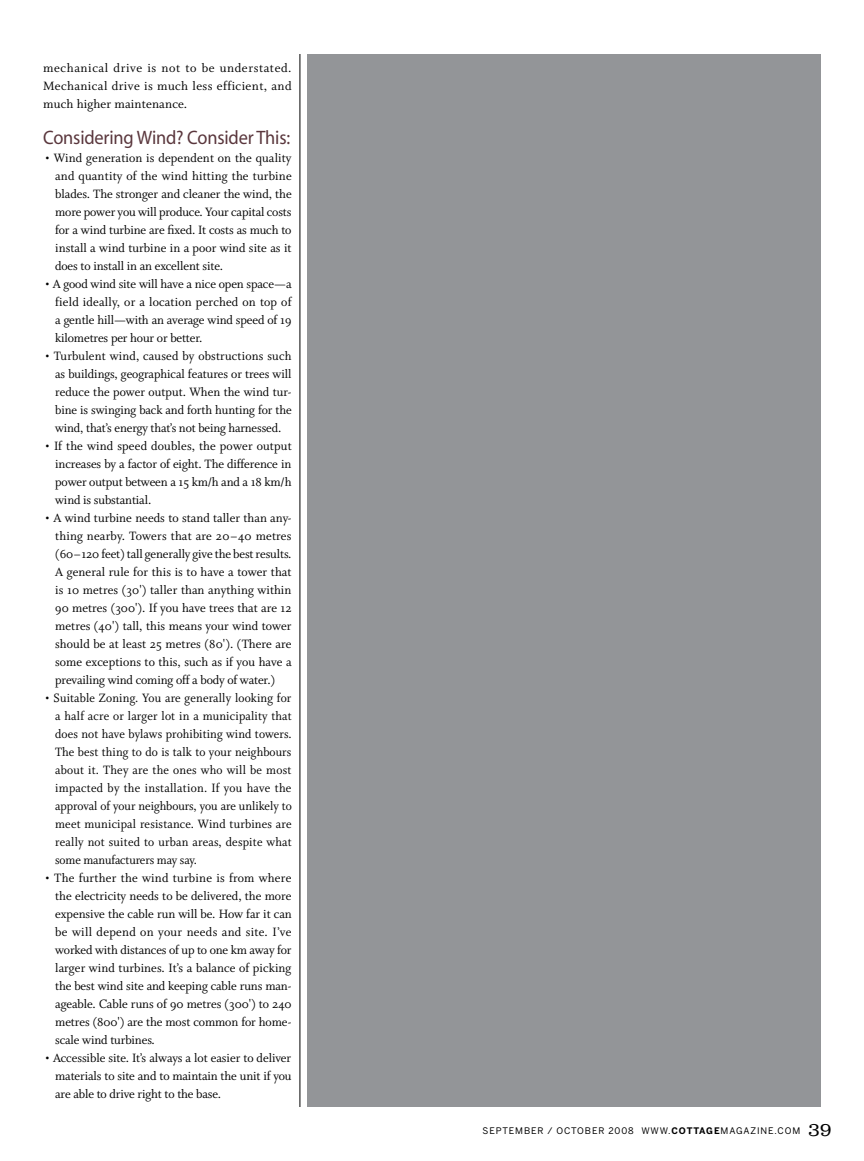
<style>
.page{position:relative;width:864px;height:1161px;background:#fff}
.page>*{position:absolute;margin:0;border:0;box-sizing:border-box;transform-origin:0 0}
.t1{font:19.5px "Myriad";letter-spacing:-.01em;color:#5a373d;scale:.94 1}
.t2{font:13.5px/18px "Whitman Roman Os F";letter-spacing:-.01em;color:#000;text-align:justify}
.t3{font:13.5px/18px "Whitman Roman Os F";letter-spacing:-.01em;color:#000;text-align:justify;scale:.95 1}
.t4{font:9px "Benton Sans";letter-spacing:.1em;color:#000}
.s1{font-weight:700}
.s2{font-family:"Clarendon";font-weight:300;font-size:19.5px}
</style>
<div class="page">
<div style="left:308px;top:54px;width:513px;height:1053px;background:#939598"></div>
<hr style="left:300px;top:54px;width:1px;height:1053px;background:#000">
<p class="t2" style="left:43px;top:59px;width:250px">mechanical drive is not to be understated.<br>Mechanical drive is much less efficient, and much higher maintenance.</p>
<h1 class="t1" style="left:43px;top:128px;width:264px">Considering Wind? Consider This:</h1>
<p class="t2" style="left:55px;top:149px;width:238px;text-indent:-10px">• Wind generation is dependent on the quality and quantity of the wind hitting the turbine blades. The stronger and cleaner the wind, the more power you will produce. Your capital costs for a wind turbine are fixed. It costs as much to install a wind turbine in a poor wind site as it does to install in an excellent site.</p>
<p class="t2" style="left:55px;top:275px;width:238px;text-indent:-10px">• A good wind site will have a nice open space—a field ideally, or a location perched on top of a gentle hill—with an average wind speed of 19 kilometres per hour or better.</p>
<p class="t2" style="left:55px;top:347px;width:238px;text-indent:-10px">• Turbulent wind, caused by obstructions such as buildings, geographical features or trees will reduce the power output. When the wind tur&shy;bine is swinging back and forth hunting for the wind, that’s energy that’s not being harnessed.</p>
<p class="t2" style="left:55px;top:437px;width:238px;text-indent:-10px">• If the wind speed doubles, the power output increases by a factor of eight. The difference in power output between a 15 km/h and a 18 km/h wind is substantial.</p>
<p class="t2" style="left:55px;top:509px;width:238px;text-indent:-10px">• A wind turbine needs to stand taller than any&shy;thing nearby. Towers that are 20¬40 metres (60¬120 feet) tall generally give the best results.<br>A general rule for this is to have a tower that is 10 metres (30') taller than anything within 90 metres (300'). If you have trees that are 12 metres (40') tall, this means your wind tower should be at least 25 metres (80'). (There are some exceptions to this, such as if you have a prevailing wind coming off a body of water.)</p>
<p class="t3" style="left:55px;top:689px;width:251px;text-indent:-10px">• Suitable Zoning. You are generally looking for a half acre or larger lot in a municipality that does not have bylaws prohibiting wind towers.<br>The best thing to do is talk to your neighbours about it. They are the ones who will be most impacted by the installation. If you have the approval of your neighbours, you are unlikely to meet municipal resistance. Wind turbines are really not suited to urban areas, despite what some manufacturers may say.</p>
<p class="t2" style="left:55px;top:869px;width:238px;text-indent:-10px">• The further the wind turbine is from where the electricity needs to be delivered, the more expensive the cable run will be. How far it can be will depend on your needs and site. I’ve worked with distances of up to one km away for larger wind turbines. It’s a balance of picking the best wind site and keeping cable runs man&shy;ageable. Cable runs of 90 metres (300') to 240 metres (800') are the most common for home&shy;scale wind turbines.</p>
<p class="t2" style="left:55px;top:1049px;width:238px;text-indent:-10px">• Accessible site. It’s always a lot easier to deliver materials to site and to maintain the unit if you are able to drive right to the base.</p>
<p class="t4" style="left:483px;top:1125px;width:351px">SEPTEMBER / OCTOBER 2008 WWW.<span class="s1">COTTAGE</span>MAGAZINE.COM <span class="s2">39</span></p>
</div>
